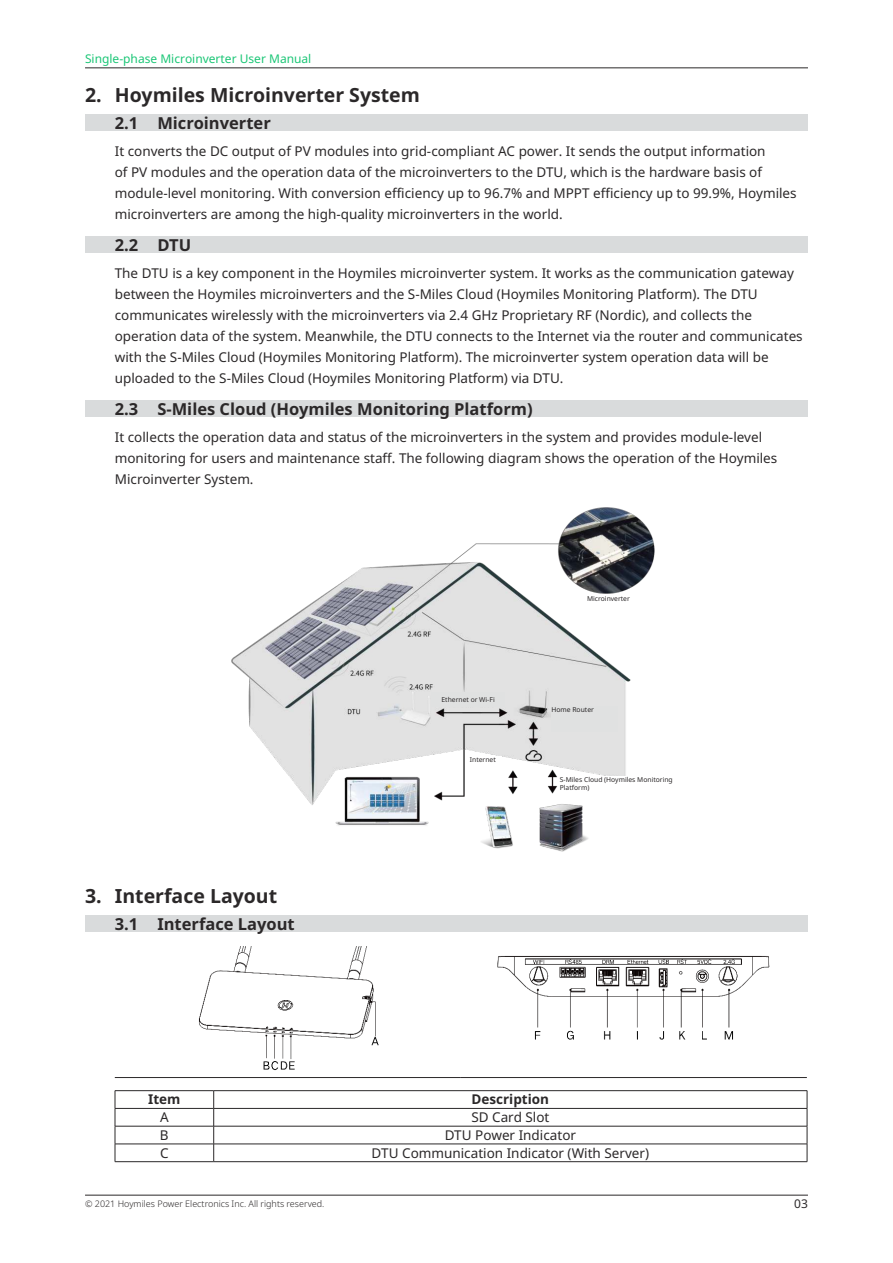
<style>
.page{position:relative;width:893px;height:1263px;background:#fff}
.page>*{position:absolute;margin:0;border:0;box-sizing:border-box;transform-origin:0 0}
.t1{font:700 19.5px "Noto Sans";color:#2b2829}
.t2{font:700 16.5px "Noto Sans";color:#2b2829}
.t3{font:13.5px/21px "Noto Sans";color:#2b2829}
.t4{font:700 13.5px "Noto Sans";color:#2b2829}
.t5{font:12px "Noto Sans";color:#1bc676}
.t6{font:12px "Noto Sans";color:#2b2829}
.t7{font:300 9px "Noto Sans";color:#2b2829}
.t8{font:6.75px/8.1px "Noto Sans";color:#2b2829}
</style>
<div class="page">
<hr style="left:85px;top:1195px;width:723px;height:1px;background:#2b2829">
<hr style="left:85px;top:68px;width:723px;height:1px;background:#2b2829">
<div style="left:85px;top:115px;width:723px;height:16px;background:#d9dbdc"></div>
<div style="left:85px;top:237px;width:723px;height:16px;background:#d9dbdc"></div>
<div style="left:85px;top:401px;width:723px;height:16px;background:#d9dbdc"></div>
<div style="left:85px;top:915px;width:723px;height:17px;background:#d9dbdc"></div>
<img style="left:231px;top:507px;width:424px;height:345px">
<div style="left:551px;top:595px;width:114px;height:21px;background:#fff"></div>
<div style="left:560px;top:776px;width:114px;height:20px;background:#fff"></div>
<div style="left:470px;top:756px;width:31px;height:28px;background:#fff"></div>
<div style="left:551px;top:707px;width:67px;height:25px;background:#e0e1e1"></div>
<div style="left:432px;top:692px;width:73px;height:15px;background:#e0e1e1"></div>
<hr style="left:115px;top:1077px;width:346px;height:1px;background:#2b2829">
<hr style="left:461px;top:1077px;width:346px;height:1px;background:#2b2829">
<img style="left:199px;top:947px;width:180px;height:123px">
<img style="left:498px;top:956px;width:272px;height:84px">
<hr style="left:115px;top:1090px;width:99px;height:1px;background:#2b2829">
<hr style="left:214px;top:1090px;width:593px;height:1px;background:#2b2829">
<hr style="left:115px;top:1108px;width:99px;height:1px;background:#2b2829">
<hr style="left:214px;top:1108px;width:593px;height:1px;background:#2b2829">
<hr style="left:115px;top:1126px;width:99px;height:1px;background:#2b2829">
<hr style="left:214px;top:1126px;width:593px;height:1px;background:#2b2829">
<hr style="left:115px;top:1144px;width:99px;height:1px;background:#2b2829">
<svg style="left:115px;top:1091px;width:1px;height:70px"></svg>
<hr style="left:214px;top:1144px;width:593px;height:1px;background:#2b2829">
<svg style="left:213px;top:1091px;width:1px;height:70px"></svg>
<svg style="left:807px;top:1091px;width:1px;height:70px"></svg>
<hr style="left:115px;top:1161px;width:99px;height:1px;background:#2b2829">
<hr style="left:214px;top:1161px;width:593px;height:1px;background:#2b2829">
<p class="t5" style="left:85px;top:54px;width:228px">Single-phase Microinverter User Manual</p>
<h1 class="t1" style="left:85px;top:87px;width:336px">2. Hoymiles Microinverter System</h1>
<p class="t2" style="left:115px;top:116px;width:158px">2.1 Microinverter</p>
<p class="t3" style="left:115px;top:142px;width:683px">It converts the DC output of PV modules into grid-compliant AC power. It sends the output information<br>of PV modules and the operation data of the microinverters to the DTU, which is the hardware basis of module-level monitoring. With conversion efficiency up to 96.7% and MPPT efficiency up to 99.9%, Hoymiles microinverters are among the high-quality microinverters in the world.</p>
<p class="t2" style="left:115px;top:238px;width:78px">2.2 DTU</p>
<p class="t3" style="left:115px;top:264px;width:689px">The DTU is a key component in the Hoymiles microinverter system. It works as the communication gateway between the Hoymiles microinverters and the S-Miles Cloud (Hoymiles Monitoring Platform). The DTU communicates wirelessly with the microinverters via 2.4 GHz Proprietary RF (Nordic), and collects the operation data of the system. Meanwhile, the DTU connects to the Internet via the router and communicates with the S-Miles Cloud (Hoymiles Monitoring Platform). The microinverter system operation data will be uploaded to the S-Miles Cloud (Hoymiles Monitoring Platform) via DTU.</p>
<p class="t2" style="left:115px;top:402px;width:419px">2.3 S-Miles Cloud (Hoymiles Monitoring Platform)</p>
<p class="t3" style="left:115px;top:428px;width:664px">It collects the operation data and status of the microinverters in the system and provides module-level monitoring for users and maintenance staff. The following diagram shows the operation of the Hoymiles<br>Microinverter System.</p>
<h1 class="t1" style="left:85px;top:888px;width:194px">3. Interface Layout</h1>
<p class="t2" style="left:115px;top:917px;width:181px">3.1 Interface Layout</p>
<p class="t8" style="left:442px;top:696px;width:55px">Ethernet or Wi-Fi</p>
<p class="t8" style="left:470px;top:756px;width:27px">Internet</p>
<p class="t8" style="left:587px;top:595px;width:44px">Microinverter</p>
<p class="t8" style="left:551px;top:706px;width:44px">Home Router</p>
<p class="t8" style="left:560px;top:776px;width:115px">S-Miles Cloud (Hoymiles Monitoring<br>Platform)</p>
<p class="t4" style="left:148px;top:1094px;width:34px">Item</p>
<p class="t4" style="left:472px;top:1094px;width:79px">Description</p>
<p class="t3" style="left:160px;top:1108px;width:10px">A</p>
<p class="t3" style="left:471px;top:1108px;width:80px">SD Card Slot</p>
<p class="t3" style="left:160px;top:1126px;width:10px">B</p>
<p class="t3" style="left:445px;top:1126px;width:133px">DTU Power Indicator</p>
<p class="t3" style="left:160px;top:1143px;width:10px">C</p>
<p class="t3" style="left:372px;top:1143px;width:279px">DTU Communication Indicator (With Server)</p>
<p class="t7" style="left:85px;top:1200px;width:241px">© 2021 Hoymiles Power Electronics Inc. All rights reserved.</p>
<p class="t6" style="left:794px;top:1199px;width:15px">03</p>
</div>
